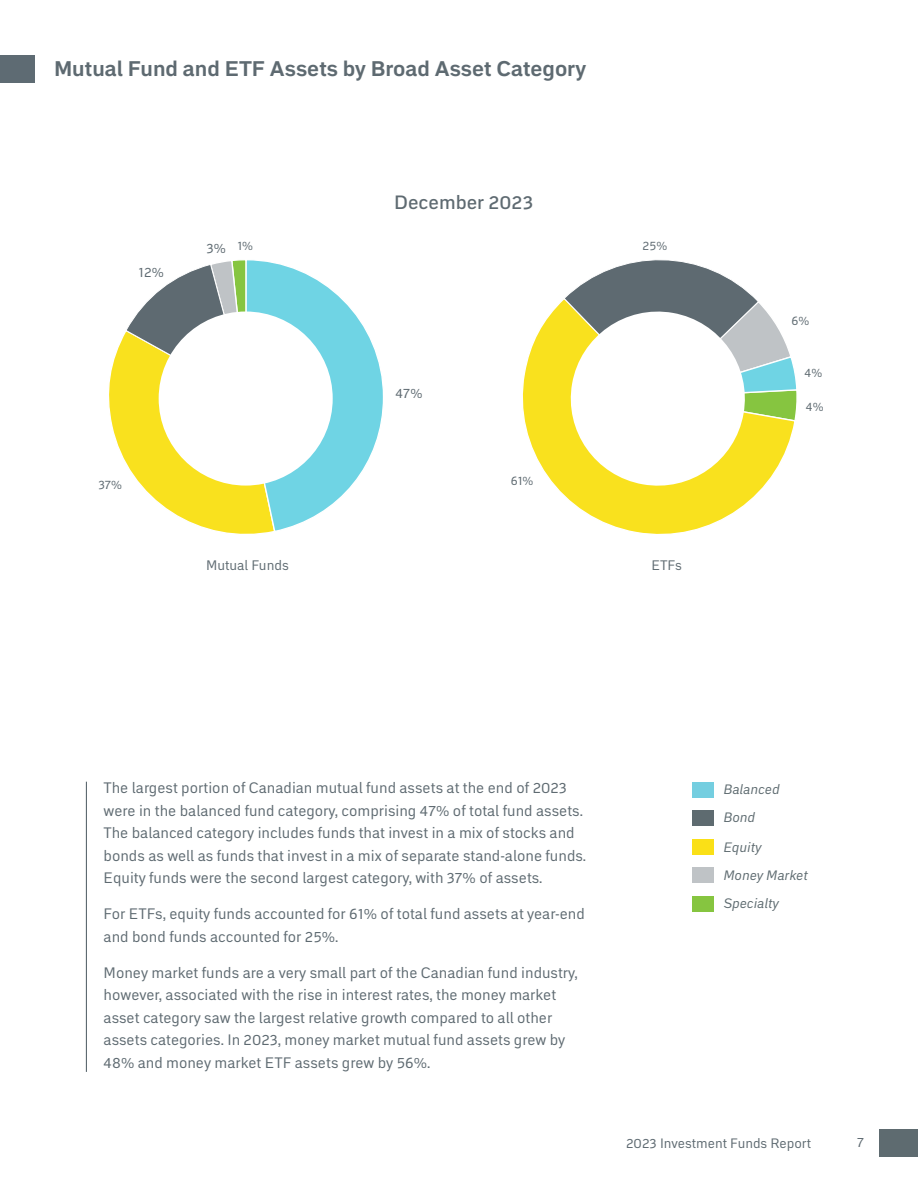
<style>
.page{position:relative;width:918px;height:1188px;background:#fff}
.page>*{position:absolute;margin:0;border:0;box-sizing:border-box;transform-origin:0 0}
.t1{font:700 21px "Embarcadero MVB Pro";color:#5e6a71}
.t2{font:500 19.05px "Embarcadero MVB Pro";color:#5e6a71}
.t3{font:15px/22.5px "Embarcadero MVB Pro";color:#5e6a71}
.t4{font:13.65px "Embarcadero MVB Pro";color:#5e6a71}
.t5{font:italic 13.5px/28.2px "Embarcadero MVB Pro";color:#5e6b70}
.t6{font:13.5px "Embarcadero MVB Pro";color:#5e6a71}
.t7{font:12.3px "Embarcadero MVB Pro";color:#5e6a71}
</style>
<div class="page">
<div style="left:880px;top:1130px;width:38px;height:27px;background:#5e6b70"></div>
<div style="left:0;top:55px;width:35px;height:27px;background:#5e6b73"></div>
<hr style="left:86px;top:782px;width:1px;height:290px;background:#5e6a71">
<svg style="left:523px;top:300px;width:234px;height:234px"></svg>
<svg style="left:109px;top:260px;width:274px;height:274px"></svg>
<div style="left:159px;top:312px;width:174px;height:174px;background:#fff;border-radius:50%"></div>
<svg style="left:563px;top:259px;width:234px;height:234px"></svg>
<div style="left:692px;top:782px;width:22px;height:16px;background:#74cee0"></div>
<div style="left:692px;top:810px;width:22px;height:16px;background:#5e6b70"></div>
<div style="left:692px;top:839px;width:22px;height:16px;background:#fae017"></div>
<div style="left:692px;top:867px;width:22px;height:16px;background:#bfc3c6"></div>
<div style="left:692px;top:896px;width:22px;height:15px;background:#86c540"></div>
<h1 class="t1" style="left:54px;top:54px;width:534px">Mutual Fund and ETF Assets by Broad Asset Category</h1>
<p class="t2" style="left:394px;top:189px;width:141px">December 2023</p>
<p class="t4" style="left:139px;top:262px;width:27px">12%</p>
<p class="t4" style="left:207px;top:238px;width:48px">3% <sup>1%</sup></p>
<p class="t7" style="left:643px;top:237px;width:26px">25%</p>
<p class="t7" style="left:98px;top:476px;width:25px">37%</p>
<p class="t4" style="left:206px;top:556px;width:84px">Mutual Funds</p>
<p class="t4" style="left:396px;top:383px;width:28px">47%</p>
<p class="t7" style="left:511px;top:472px;width:24px">61%</p>
<p class="t4" style="left:651px;top:556px;width:32px">ETFs</p>
<p class="t7" style="left:792px;top:312px;width:19px">6%</p>
<p class="t7" style="left:805px;top:364px;width:19px">4%</p>
<p class="t7" style="left:806px;top:398px;width:19px">4%</p>
<p class="t3" style="left:104px;top:776px;width:484px">The largest portion of Canadian mutual fund assets at the end of 2023 were in the balanced fund category, comprising 47% of total fund assets.<br>The balanced category includes funds that invest in a mix of stocks and bonds as well as funds that invest in a mix of separate stand-alone funds.<br>Equity funds were the second largest category, with 37% of assets.</p>
<p class="t3" style="left:104px;top:902px;width:483px">For ETFs, equity funds accounted for 61% of total fund assets at year-end and bond funds accounted for 25%.</p>
<p class="t3" style="left:104px;top:961px;width:476px">Money market funds are a very small part of the Canadian fund industry, however, associated with the rise in interest rates, the money market asset category saw the largest relative growth compared to all other assets categories. In 2023, money market mutual fund assets grew by 48% and money market ETF assets grew by 56%.</p>
<p class="t5" style="left:723px;top:775px;width:58px">Balanced<br>Bond</p>
<p class="t5" style="left:723px;top:832px;width:86px">Equity<br>Money Market<br>Specialty</p>
<p class="t6" style="left:626px;top:1134px;width:187px">2023 Investment Funds Report</p>
<p class="t6" style="left:857px;top:1132px;width:8px">7</p>
</div>
